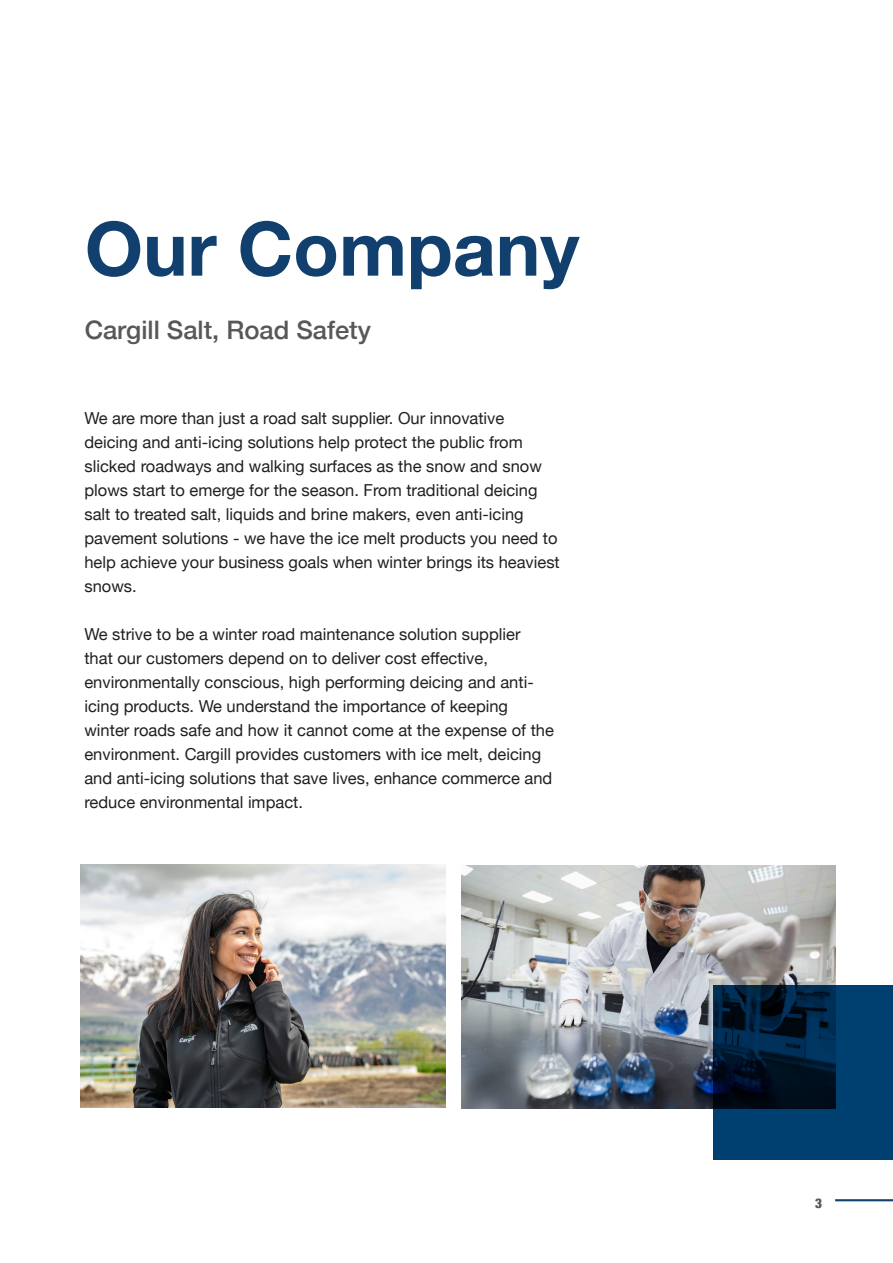
<style>
.page{position:relative;width:893px;height:1263px;background:#fff}
.page>*{position:absolute;margin:0;border:0;box-sizing:border-box;transform-origin:0 0}
.Headline{font:700 75px "Helvetica Neue";color:#12406e}
.Sub_Title{font:500 25.5px "Helvetica Neue";color:#57585a}
.body_text{font:16.5px/24px "Helvetica Neue";color:#231f20}
.t1{font:900 condensed 13.5px "Helvetica Neue";color:#57585a}
</style>
<div class="page">
<hr style="left:835px;top:1199px;width:58px;height:2px;background:#12406e">
<img style="left:461px;top:866px;width:374px;height:242px">
<img style="left:81px;top:864px;width:364px;height:243px">
<svg style="left:714px;top:986px;width:179px;height:174px;background:#002d52"></svg>
<p class="Headline" style="left:85px;top:190px;width:496px">Our Company</p>
<p class="Sub_Title" style="left:85px;top:309px;width:288px">Cargill Salt, Road Safety</p>
<p class="body_text" style="left:84px;top:407px;width:477px">We are more than just a road salt supplier. Our innovative deicing and anti-icing solutions help protect the public from slicked roadways and walking surfaces as the snow and snow plows start to emerge for the season. From traditional deicing salt to treated salt, liquids and brine makers, even anti-icing pavement solutions - we have the ice melt products you need to help achieve your business goals when winter brings its heaviest snows.</p>
<p class="body_text" style="left:84px;top:623px;width:471px">We strive to be a winter road maintenance solution supplier<br>that our customers depend on to deliver cost effective, environmentally conscious, high performing deicing and anti&shy;icing products. We understand the importance of keeping winter roads safe and how it cannot come at the expense of the environment. Cargill provides customers with ice melt, deicing and anti-icing solutions that save lives, enhance commerce and reduce environmental impact.</p>
<p class="t1" style="left:815px;top:1192px;width:9px">3</p>
</div>
